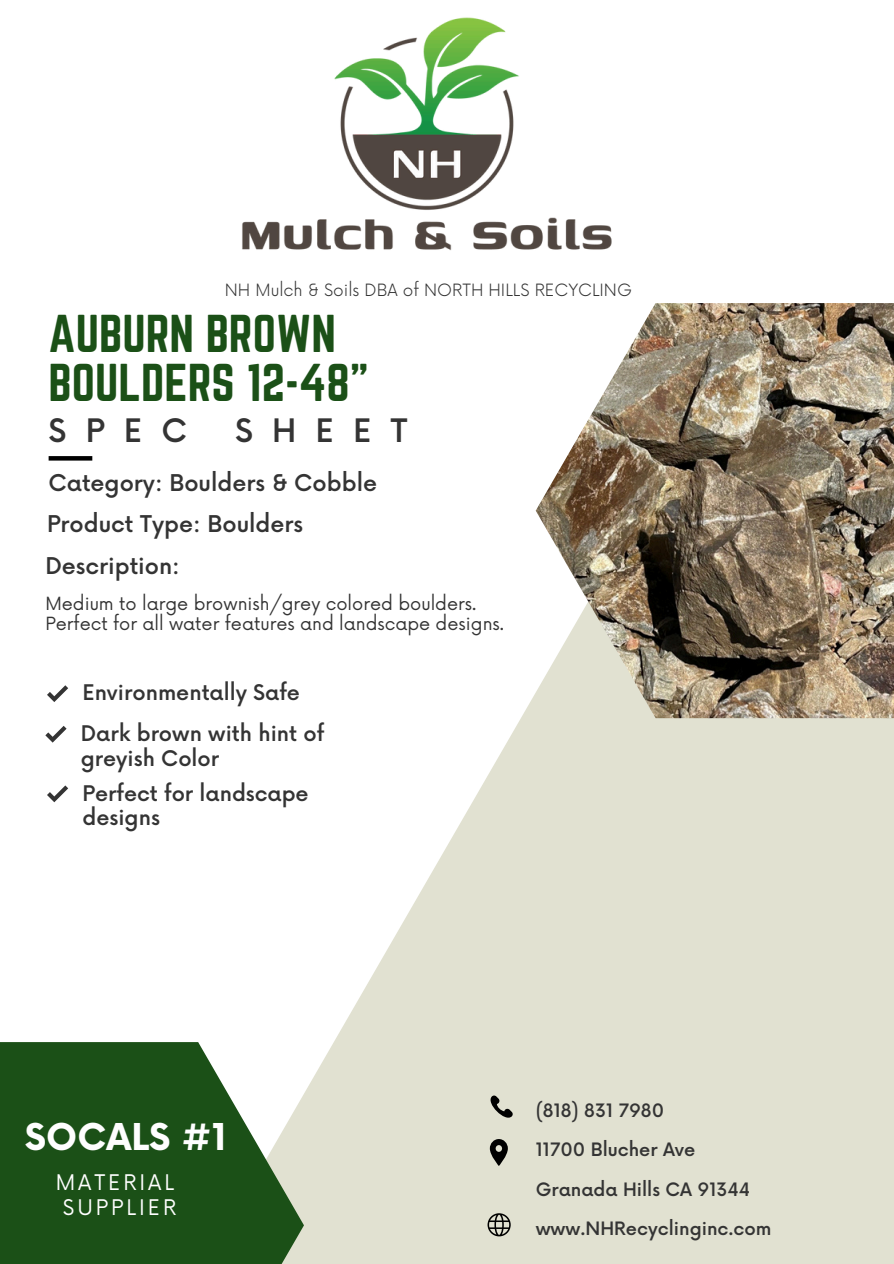
<style>
.page{position:relative;width:894px;height:1264px;background:#fff}
.page>*{position:absolute;margin:0;border:0;box-sizing:border-box;transform-origin:0 0}
.t1{font:46.5px/48.3px "Norwester";color:#1b5017}
.t2{font:700 36px "Now";color:#fefefe}
.t3{font:500 31.5px "Now";letter-spacing:.61em;color:#343434}
.t4{font:500 22.5px "Now";color:#343434}
.t5{font:500 21px/24.8px "Now";color:#343434}
.t6{font:21px/25.8px "Now";letter-spacing:.14em;color:#fff;text-align:center}
.t7{font:500 18px/39.3px "Now";color:#343434}
.t8{font:17.7px/20.2px "Now";color:#343434}
.t9{font:300 16.5px "Now";color:#343434}
</style>
<div class="page">
<svg style="left:304px;top:694px;width:589px;height:569px;background:#e5e5d7"></svg>
<img style="left:535px;top:303px;width:358px;height:415px">
<svg style="left:47px;top:685px;width:21px;height:17px"></svg>
<svg style="left:489px;top:1138px;width:18px;height:27px"></svg>
<svg style="left:485px;top:1095px;width:28px;height:27px"></svg>
<svg style="left:487px;top:1213px;width:23px;height:23px"></svg>
<svg style="left:0;top:1042px;width:304px;height:221px;background:#376533"></svg>
<svg style="left:49px;top:456px;width:43px;height:4px"></svg>
<img style="left:242px;top:17px;width:370px;height:234px">
<svg style="left:45px;top:726px;width:22px;height:16px"></svg>
<svg style="left:47px;top:785px;width:21px;height:17px"></svg>
<h5 class="t9" style="left:225px;top:281px;width:408px">NH Mulch &amp; Soils DBA of NORTH HILLS RECYCLING</h5>
<p class="t1" style="left:49px;top:309px;width:322px">AUBURN BROWN<br>BOULDERS 12-48"</p>
<h6 class="t3" style="left:49px;top:413px;width:140px">SPEC</h6>
<h6 class="t3" style="left:235px;top:413px;width:174px">SHEET</h6>
<p class="t4" style="left:49px;top:470px;width:330px">Category: Boulders &amp; Cobble</p>
<p class="t4" style="left:47px;top:512px;width:257px">Product Type: Boulders</p>
<h5 class="t4" style="left:45px;top:554px;width:136px">Description:</h5>
<h3 class="t8" style="left:45px;top:594px;width:460px">Medium to large brownish/grey colored boulders.<br>Perfect for all water features and landscape designs.</h3>
<p class="t5" style="left:82px;top:681px;width:219px">Environmentally Safe</p>
<p class="t5" style="left:81px;top:722px;width:245px">Dark brown with hint of greyish Color</p>
<h1 class="t5" style="left:82px;top:782px;width:228px">Perfect for landscape designs</h1>
<p class="t2" style="left:25px;top:1117px;width:203px">SOCALS #1</p>
<p class="t6" style="left:56px;top:1170px;width:122px">MATERIAL<br>SUPPLIER</p>
<h5 class="t7" style="left:535px;top:1091px;width:237px">(818) 831 7980<br>11700 Blucher Ave<br>Granada Hills CA 91344 www.NHRecyclinginc.com</h5>
</div>
